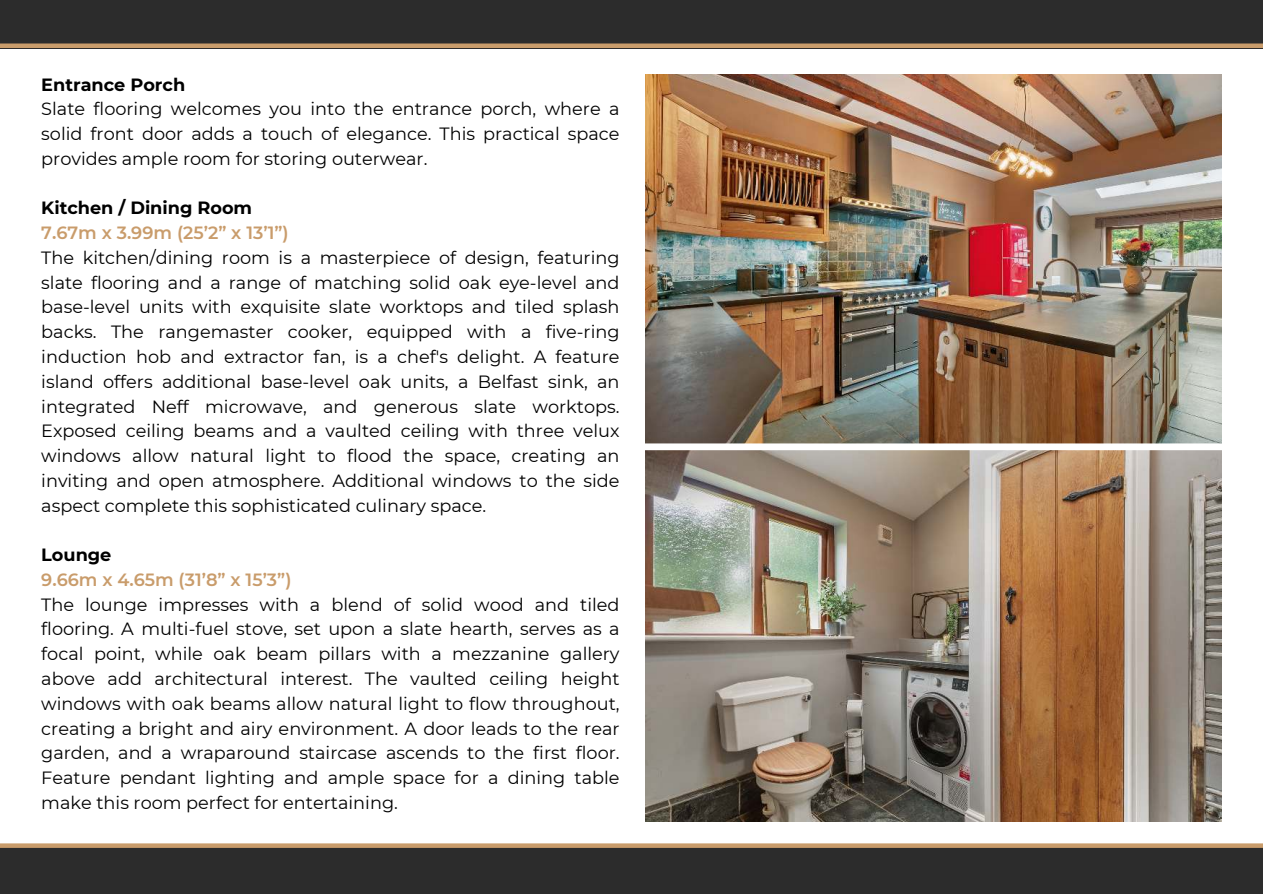
<style>
.page{position:relative;width:1263px;height:894px;background:#fff}
.page>*{position:absolute;margin:0;border:0;box-sizing:border-box;transform-origin:0 0}
.t1{font:17.7px/24.8px "Montserrat";color:#000;text-align:justify}
.t2{font:600 17.7px "Montserrat";color:#c99c6b}
.t3{font:700 17.7px "Montserrat";color:#000}
</style>
<div class="page">
<div style="left:0;top:845px;width:1263px;height:48px;background:#2c2c2c"></div>
<svg style="left:0;top:843px;width:1263px;height:4px;background:#cea579"></svg>
<div style="left:0;top:0;width:1263px;height:48px;background:#2c2c2c"></div>
<div style="left:0;top:43px;width:1263px;height:5px;background:#c99c6b"></div>
<img style="left:646px;top:74px;width:576px;height:747px">
<div style="left:627px;top:443px;width:636px;height:7px;background:#fff"></div>
<p class="t3" style="left:41px;top:71px;width:145px">Entrance Porch</p>
<p class="t1" style="left:41px;top:96px;width:580px">Slate flooring welcomes you into the entrance porch, where a solid front door adds a touch of elegance. This practical space provides ample room for storing outerwear.</p>
<p class="t3" style="left:41px;top:195px;width:212px">Kitchen / Dining Room</p>
<p class="t2" style="left:41px;top:220px;width:249px">7.67m x 3.99m (25’2” x 13’1”)</p>
<p class="t1" style="left:41px;top:244px;width:580px">The kitchen/dining room is a masterpiece of design, featuring slate flooring and a range of matching solid oak eye-level and base-level units with exquisite slate worktops and tiled splash backs. The rangemaster cooker, equipped with a five-ring induction hob and extractor fan, is a chef's delight. A feature island offers additional base-level oak units, a Belfast sink, an integrated Neff microwave, and generous slate worktops.<br>Exposed ceiling beams and a vaulted ceiling with three velux windows allow natural light to flood the space, creating an inviting and open atmosphere. Additional windows to the side aspect complete this sophisticated culinary space.</p>
<p class="t3" style="left:41px;top:542px;width:72px">Lounge</p>
<p class="t2" style="left:41px;top:567px;width:252px">9.66m x 4.65m (31’8” x 15’3”)</p>
<p class="t1" style="left:41px;top:591px;width:580px">The lounge impresses with a blend of solid wood and tiled flooring. A multi-fuel stove, set upon a slate hearth, serves as a focal point, while oak beam pillars with a mezzanine gallery above add architectural interest. The vaulted ceiling height windows with oak beams allow natural light to flow throughout, creating a bright and airy environment. A door leads to the rear garden, and a wraparound staircase ascends to the first floor.<br>Feature pendant lighting and ample space for a dining table make this room perfect for entertaining.</p>
</div>
